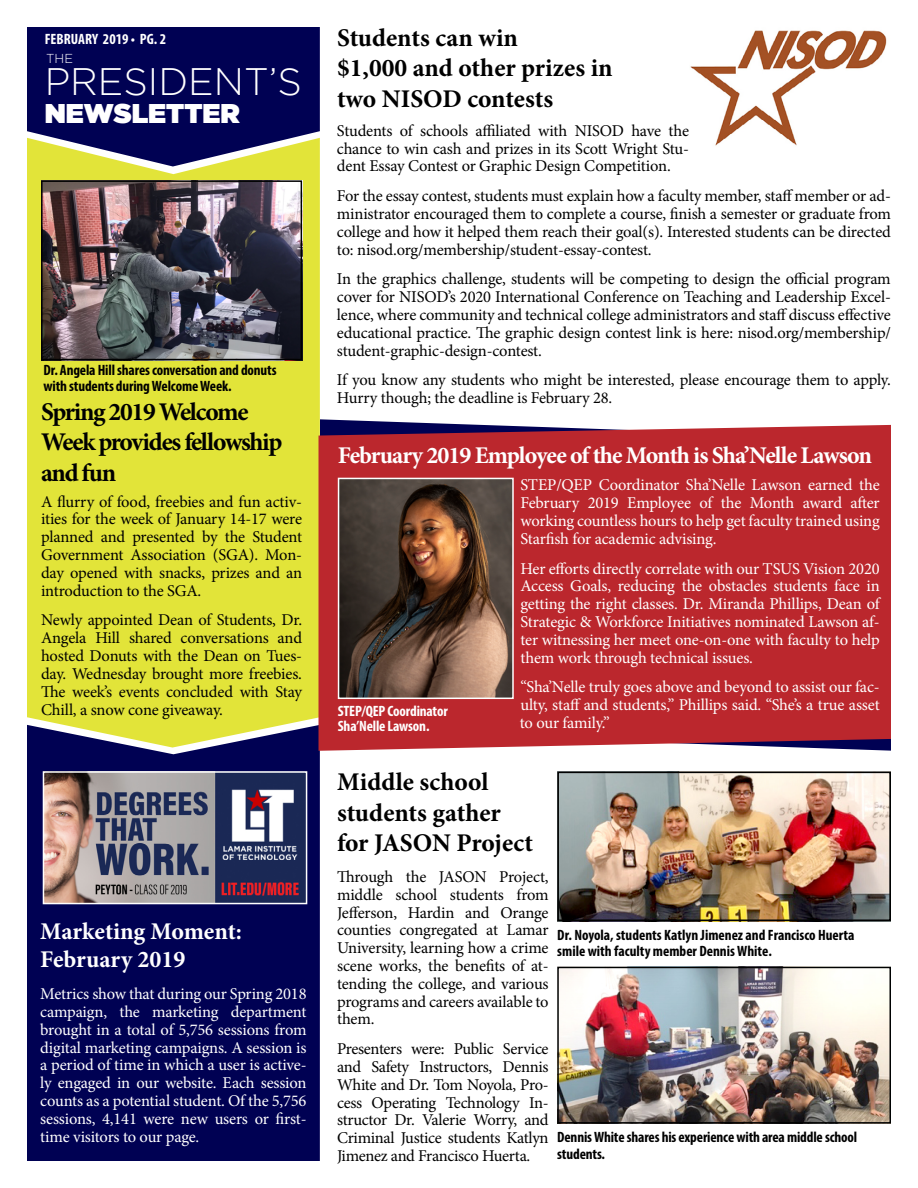
<style>
.page{position:relative;width:918px;height:1188px;background:#fff}
.page>*{position:absolute;margin:0;border:0;box-sizing:border-box;transform-origin:0 0}
.t1{font:300 38.25px "Gotham";color:#fff}
.t2{font:27px "Gotham Ultra";color:#fff}
.t3{font:700 25.5px/30.6px "Minion Pro";letter-spacing:-.01em;color:#000}
.t4{font:700 25.5px/30.6px "Minion Pro";letter-spacing:-.05em;color:#000}
.t5{font:700 24px "Minion Pro";letter-spacing:-.035em;color:#fff}
.t6{font:700 24px/28.8px "Minion Pro";letter-spacing:-.005em;color:#fff}
.t7{font:16.5px/17.9px "Minion Pro";letter-spacing:-.015em;color:#000;text-align:justify}
.t8{font:16.5px/17.9px "Minion Pro";letter-spacing:-.01em;color:#fff;text-align:justify}
.t9{font:700 condensed 15px/16.2px "Myriad Pro";letter-spacing:-.01em;color:#000}
.t10{font:700 condensed 15px/15px "Myriad Pro";letter-spacing:-.01em;color:#fff}
.t11{font:300 12.9px "Gotham";color:#fff}
</style>
<div class="page">
<img style="left:690px;top:30px;width:197px;height:116px">
<div style="left:27px;top:166px;width:293px;height:559px;background:#e2e439"></div>
<div style="left:27px;top:725px;width:293px;height:436px;background:#000153"></div>
<svg style="left:27px;top:27px;width:293px;height:139px;background:#1d1e58"></svg>
<img style="left:44px;top:183px;width:255px;height:174px">
<div style="left:41px;top:180px;width:261px;height:180px;border:2px solid #000101"></div>
<img style="left:46px;top:774px;width:258px;height:127px">
<div style="left:43px;top:771px;width:264px;height:133px;border:2px solid #fff"></div>
<div style="left:319px;top:425px;width:572px;height:326px;background:#bb272d"></div>
<img style="left:560px;top:774px;width:328px;height:144px">
<div style="left:557px;top:771px;width:334px;height:150px;border:2px solid #000101"></div>
<img style="left:560px;top:970px;width:328px;height:151px">
<div style="left:557px;top:967px;width:334px;height:157px;border:2px solid #000101"></div>
<img style="left:341px;top:481px;width:170px;height:215px">
<div style="left:338px;top:478px;width:176px;height:221px;border:2px solid #fff"></div>
<p class="t10" style="left:45px;top:31px;width:123px">FEBRUARY 2019 • PG. 2</p>
<p class="t11" style="left:46px;top:52px;width:28px">THE</p>
<h1 class="t1" style="left:45px;top:60px;width:259px">PRESIDENT’S</h1>
<h2 class="t2" style="left:45px;top:98px;width:197px">NEWSLETTER</h2>
<p class="t9" style="left:43px;top:362px;width:235px">Dr. Angela Hill shares conversation and donuts with students during Welcome Week.</p>
<h3 class="t4" style="left:41px;top:396px;width:243px">Spring 2019 Welcome<br>Week provides fellowship and fun</h3>
<p class="t7" style="left:41px;top:493px;width:263px">A flurry of food, freebies and fun activ&shy;ities for the week of January 14-17 were planned and presented by the Student Government Association (SGA). Mon&shy;day opened with snacks, prizes and an introduction to the SGA.</p>
<p class="t7" style="left:41px;top:611px;width:263px">Newly appointed Dean of Students, Dr.<br>Angela Hill shared conversations and hosted Donuts with the Dean on Tues&shy;day. Wednesday brought more freebies.<br>The week’s events concluded with Stay Chill, a snow cone giveaway.</p>
<h3 class="t6" style="left:40px;top:916px;width:203px">Marketing Moment:<br>February 2019</h3>
<p class="t8" style="left:40px;top:985px;width:268px">Metrics show that during our Spring 2018 campaign, the marketing department brought in a total of 5,756 sessions from digital marketing campaigns. A session is a period of time in which a user is active&shy;ly engaged in our website. Each session counts as a potential student. Of the 5,756 sessions, 4,141 were new users or first&shy;time visitors to our page.</p>
<h3 class="t3" style="left:337px;top:22px;width:277px">Students can win<br>$1,000 and other prizes in two NISOD contests</h3>
<p class="t7" style="left:337px;top:122px;width:354px">Students of schools affiliated with NISOD have the chance to win cash and prizes in its Scott Wright Stu&shy;dent Essay Contest or Graphic Design Competition.</p>
<p class="t7" style="left:337px;top:187px;width:556px">For the essay contest, students must explain how a faculty member, staff member or ad&shy;ministrator encouraged them to complete a course, finish a semester or graduate from college and how it helped them reach their goal(s). Interested students can be directed to: nisod.org/membership/student-essay-contest.</p>
<p class="t7" style="left:337px;top:270px;width:555px">In the graphics challenge, students will be competing to design the official program cover for NISOD’s 2020 International Conference on Teaching and Leadership Excel&shy;lence, where community and technical college administrators and staff discuss effective educational practice. The graphic design contest link is here: nisod.org/membership/ student-graphic-design-contest.</p>
<p class="t7" style="left:337px;top:371px;width:555px">If you know any students who might be interested, please encourage them to apply.<br>Hurry though; the deadline is February 28.</p>
<h3 class="t5" style="left:338px;top:438px;width:536px">February 2019 Employee of the Month is Sha’Nelle Lawson</h3>
<p class="t10" style="left:338px;top:704px;width:111px">STEP/QEP Coordinator<br>Sha’Nelle Lawson.</p>
<p class="t8" style="left:520px;top:476px;width:361px">STEP/QEP Coordinator Sha’Nelle Lawson earned the February 2019 Employee of the Month award after working countless hours to help get faculty trained using Starfish for academic advising.</p>
<p class="t8" style="left:520px;top:560px;width:361px">Her efforts directly correlate with our TSUS Vision 2020<br>Access Goals, reducing the obstacles students face in getting the right classes. Dr. Miranda Phillips, Dean of Strategic &amp; Workforce Initiatives nominated Lawson af&shy;ter witnessing her meet one-on-one with faculty to help them work through technical issues.</p>
<p class="t8" style="left:520px;top:678px;width:361px">“Sha’Nelle truly goes above and beyond to assist our fac&shy;ulty, staff and students,” Phillips said. “She’s a true asset to our family.”</p>
<h3 class="t3" style="left:337px;top:766px;width:197px">Middle school students gather for JASON Project</h3>
<p class="t7" style="left:337px;top:868px;width:213px">Through the JASON Project, middle school students from Jefferson, Hardin and Orange counties congregated at Lamar University, learning how a crime scene works, the benefits of at&shy;tending the college, and various programs and careers available to them.</p>
<p class="t7" style="left:337px;top:1040px;width:213px">Presenters were: Public Service and Safety Instructors, Dennis White and Dr. Tom Noyola, Pro&shy;cess Operating Technology In&shy;structor Dr. Valerie Worry, and Criminal Justice students Katlyn Jimenez and Francisco Huerta.</p>
<p class="t9" style="left:557px;top:927px;width:299px">Dr. Noyola, students Katlyn Jimenez and Francisco Huerta smile with faculty member Dennis White.</p>
<p class="t9" style="left:557px;top:1129px;width:301px">Dennis White shares his experience with area middle school students.</p>
</div>
